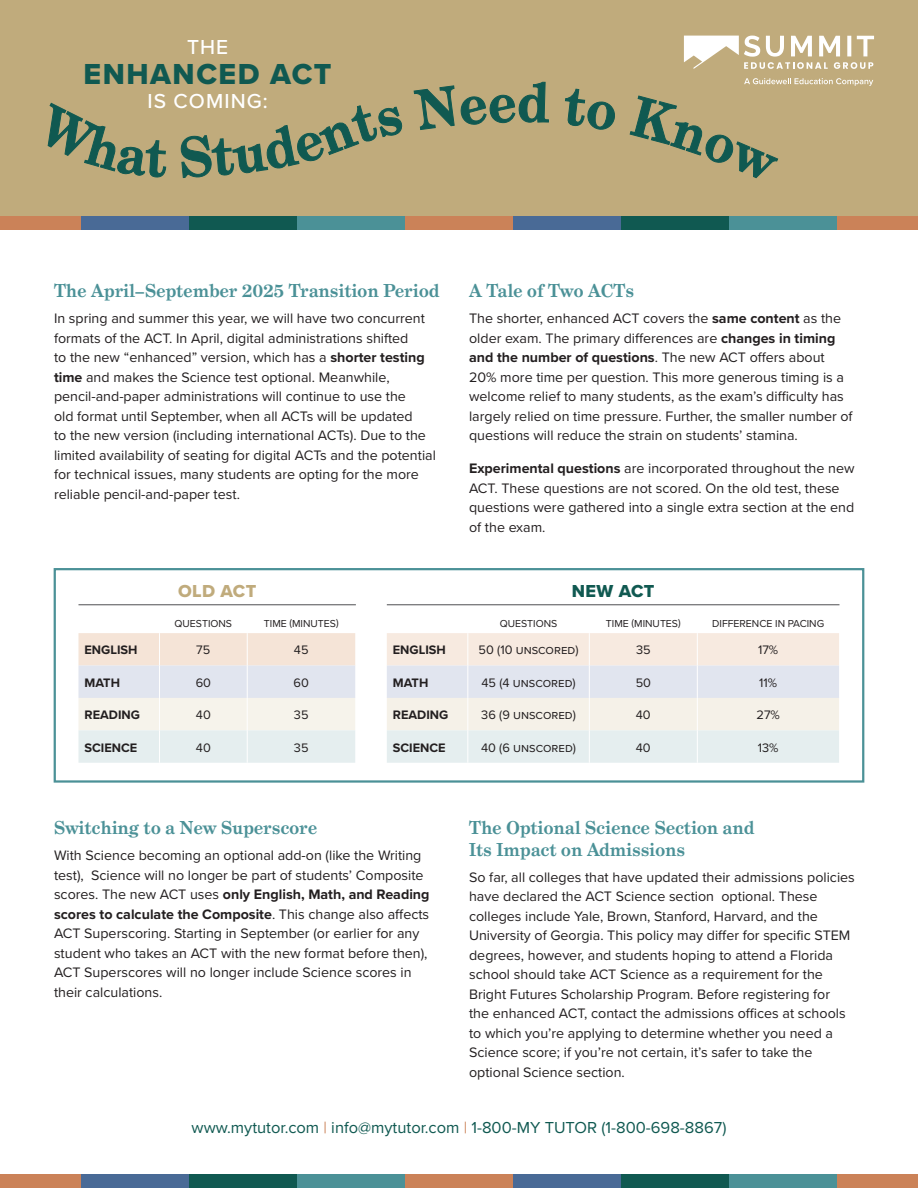
<style>
.page{position:relative;width:918px;height:1188px;background:#fff}
.page>*{position:absolute;margin:0;border:0;box-sizing:border-box;transform-origin:0 0}
.t1{font:30px "Proxima Nova Extrabld";letter-spacing:.05em;color:#105951}
.t2{font:500 21px "Proxima Nova";letter-spacing:.05em;color:#fff}
.SUBHEAD{font:700 18px/21.8px "Grad";letter-spacing:.02em;color:#4b9197}
.SUBHEAD-2{font:18px "Proxima Nova Extrabld";letter-spacing:.02em;color:#c0ab7c}
.SUBHEAD-3{font:18px "Proxima Nova Extrabld";letter-spacing:.02em;color:#105951}
.t3{font:16.5px "Proxima Nova";color:#105951}
.BODY{font:14.25px/19.5px "Proxima Nova";color:#231f20}
.BODY_first{font:14.25px/19.5px "Proxima Nova";color:#231f20}
.t4{font:12.75px "Proxima Nova";color:#231f20}
.t5{font:700 12.75px "Proxima Nova";color:#231f20}
.t6{font:10.5px "Proxima Nova";color:#231f20}
.s1{font-weight:700}
.s2{color:#cb8258}
</style>
<div class="page">
<div style="left:0;top:0;width:918px;height:216px;background:#c0ab7c"></div>
<div style="left:54px;top:568px;width:810px;height:215px;border:2px solid #4b9197"></div>
<hr style="left:78px;top:604px;width:278px;height:1px;background:#57585a">
<svg style="left:78px;top:633px;width:277px;height:130px;background:#eceae8"></svg>
<hr style="left:159px;top:633px;width:1px;height:33px;background:#fff">
<hr style="left:247px;top:633px;width:1px;height:33px;background:#fff">
<hr style="left:159px;top:666px;width:1px;height:32px;background:#fff">
<hr style="left:247px;top:666px;width:1px;height:32px;background:#fff">
<hr style="left:159px;top:698px;width:1px;height:32px;background:#fff">
<hr style="left:247px;top:698px;width:1px;height:32px;background:#fff">
<hr style="left:159px;top:730px;width:1px;height:33px;background:#fff">
<hr style="left:247px;top:730px;width:1px;height:33px;background:#fff">
<hr style="left:387px;top:604px;width:453px;height:1px;background:#57585a">
<svg style="left:387px;top:633px;width:452px;height:130px;background:#ecebe9"></svg>
<hr style="left:697px;top:633px;width:1px;height:33px;background:#fff">
<hr style="left:697px;top:666px;width:1px;height:32px;background:#fff">
<hr style="left:697px;top:698px;width:1px;height:32px;background:#fff">
<hr style="left:697px;top:730px;width:1px;height:33px;background:#fff">
<hr style="left:467px;top:633px;width:1px;height:33px;background:#fff">
<hr style="left:589px;top:633px;width:1px;height:33px;background:#fff">
<hr style="left:467px;top:666px;width:1px;height:32px;background:#fff">
<hr style="left:589px;top:666px;width:1px;height:32px;background:#fff">
<hr style="left:467px;top:698px;width:1px;height:32px;background:#fff">
<hr style="left:589px;top:698px;width:1px;height:32px;background:#fff">
<hr style="left:467px;top:730px;width:1px;height:33px;background:#fff">
<hr style="left:589px;top:730px;width:1px;height:33px;background:#fff">
<svg style="left:744px;top:78px;width:129px;height:8px"></svg>
<svg style="left:684px;top:36px;width:190px;height:33px"></svg>
<div style="left:0;top:216px;width:81px;height:14px;background:#cb8258"></div>
<div style="left:81px;top:216px;width:108px;height:14px;background:#496a96"></div>
<div style="left:189px;top:216px;width:108px;height:14px;background:#105951"></div>
<div style="left:297px;top:216px;width:108px;height:14px;background:#4b9197"></div>
<div style="left:405px;top:216px;width:108px;height:14px;background:#cb8258"></div>
<div style="left:513px;top:216px;width:108px;height:14px;background:#496a96"></div>
<div style="left:621px;top:216px;width:108px;height:14px;background:#105951"></div>
<div style="left:729px;top:216px;width:108px;height:14px;background:#4b9197"></div>
<div style="left:837px;top:216px;width:81px;height:14px;background:#cb8258"></div>
<div style="left:0;top:1174px;width:81px;height:14px;background:#cb8258"></div>
<div style="left:81px;top:1174px;width:108px;height:14px;background:#496a96"></div>
<div style="left:189px;top:1174px;width:108px;height:14px;background:#105951"></div>
<div style="left:297px;top:1174px;width:108px;height:14px;background:#4b9197"></div>
<div style="left:405px;top:1174px;width:108px;height:14px;background:#cb8258"></div>
<div style="left:513px;top:1174px;width:108px;height:14px;background:#496a96"></div>
<div style="left:621px;top:1174px;width:108px;height:14px;background:#105951"></div>
<div style="left:729px;top:1174px;width:108px;height:14px;background:#4b9197"></div>
<div style="left:837px;top:1174px;width:81px;height:14px;background:#cb8258"></div>
<p class="t2" style="left:187px;top:35px;width:43px">THE</p>
<p class="t1" style="left:84px;top:56px;width:250px">ENHANCED ACT</p>
<p class="t2" style="left:147px;top:89px;width:122px">IS COMING:</p>
<p class="SUBHEAD" style="left:54px;top:280px;width:387px">The April–September 2025 Transition Period</p>
<p class="BODY" style="left:54px;top:309px;width:383px">In spring and summer this year, we will have two concurrent formats of the ACT. In April, digital administrations shifted<br>to the new “enhanced” version, which has a <span class="s1">shorter testing time</span> and makes the Science test optional. Meanwhile, pencil-and-paper administrations will continue to use the<br>old format until September, when all ACTs will be updated<br>to the new version (including international ACTs). Due to the limited availability of seating for digital ACTs and the potential for technical issues, many students are opting for the more reliable pencil-and-paper test.</p>
<p class="SUBHEAD-2" style="left:178px;top:581px;width:80px">OLD ACT</p>
<p class="t6" style="left:175px;top:617px;width:59px">QUESTIONS</p>
<p class="t6" style="left:264px;top:617px;width:76px">TIME (MINUTES)</p>
<p class="SUBHEAD" style="left:469px;top:280px;width:166px">A Tale of Two ACTs</p>
<p class="BODY_first" style="left:469px;top:309px;width:385px">The shorter, enhanced ACT covers the <span class="s1">same content</span> as the older exam. The primary differences are <span class="s1">changes in timing and the number of questions</span>. The new ACT offers about 20% more time per question. This more generous timing is a welcome relief to many students, as the exam’s difficulty has largely relied on time pressure. Further, the smaller number of questions will reduce the strain on students’ stamina.</p>
<p class="BODY" style="left:469px;top:459px;width:387px"><span class="s1">Experimental questions</span> are incorporated throughout the new ACT. These questions are not scored. On the old test, these questions were gathered into a single extra section at the end of the exam.</p>
<p class="SUBHEAD-3" style="left:572px;top:581px;width:84px">NEW ACT</p>
<p class="t6" style="left:500px;top:617px;width:59px">QUESTIONS</p>
<p class="t6" style="left:606px;top:617px;width:76px">TIME (MINUTES)</p>
<p class="t6" style="left:712px;top:617px;width:114px">DIFFERENCE IN PACING</p>
<p class="t5" style="left:84px;top:643px;width:55px">ENGLISH</p>
<p class="t4" style="left:196px;top:643px;width:16px">75</p>
<p class="t4" style="left:294px;top:643px;width:16px">45</p>
<p class="t5" style="left:84px;top:675px;width:37px">MATH</p>
<p class="t4" style="left:196px;top:675px;width:17px">60</p>
<p class="t4" style="left:294px;top:675px;width:17px">60</p>
<p class="t5" style="left:84px;top:707px;width:57px">READING</p>
<p class="t4" style="left:196px;top:707px;width:16px">40</p>
<p class="t4" style="left:294px;top:707px;width:16px">35</p>
<p class="t5" style="left:84px;top:740px;width:54px">SCIENCE</p>
<p class="t4" style="left:196px;top:740px;width:16px">40</p>
<p class="t4" style="left:294px;top:740px;width:16px">35</p>
<p class="t5" style="left:393px;top:643px;width:55px">ENGLISH</p>
<p class="t4" style="left:479px;top:643px;width:101px">50 (10 unscored)</p>
<p class="t4" style="left:636px;top:643px;width:16px">35</p>
<p class="t4" style="left:758px;top:643px;width:22px">17%</p>
<p class="t5" style="left:393px;top:675px;width:37px">MATH</p>
<p class="t4" style="left:481px;top:675px;width:96px">45 (4 unscored)</p>
<p class="t4" style="left:636px;top:675px;width:17px">50</p>
<p class="t4" style="left:759px;top:675px;width:19px">11%</p>
<p class="t5" style="left:393px;top:707px;width:57px">READING</p>
<p class="t4" style="left:481px;top:707px;width:96px">36 (9 unscored)</p>
<p class="t4" style="left:636px;top:707px;width:16px">40</p>
<p class="t4" style="left:757px;top:707px;width:25px">27%</p>
<p class="t5" style="left:393px;top:740px;width:54px">SCIENCE</p>
<p class="t4" style="left:481px;top:740px;width:96px">40 (6 unscored)</p>
<p class="t4" style="left:636px;top:740px;width:16px">40</p>
<p class="t4" style="left:758px;top:740px;width:22px">13%</p>
<p class="SUBHEAD" style="left:54px;top:817px;width:265px">Switching to a New Superscore</p>
<p class="BODY" style="left:54px;top:846px;width:377px">With Science becoming an optional add-on (like the Writing test), Science will no longer be part of students’ Composite scores. The new ACT uses <span class="s1">only English, Math, and Reading scores to calculate the Composite</span>. This change also affects ACT Superscoring. Starting in September (or earlier for any student who takes an ACT with the new format before then), ACT Superscores will no longer include Science scores in their calculations.</p>
<p class="SUBHEAD" style="left:469px;top:817px;width:287px">The Optional Science Section and<br>Its Impact on Admissions</p>
<p class="BODY" style="left:469px;top:868px;width:387px">So far, all colleges that have updated their admissions policies have declared the ACT Science section optional. These colleges include Yale, Brown, Stanford, Harvard, and the University of Georgia. This policy may differ for specific STEM degrees, however, and students hoping to attend a Florida school should take ACT Science as a requirement for the Bright Futures Scholarship Program. Before registering for<br>the enhanced ACT, contact the admissions offices at schools to which you’re applying to determine whether you need a Science score; if you’re not certain, it’s safer to take the optional Science section.</p>
<p class="t3" style="left:192px;top:1118px;width:536px">www.mytutor.com <span class="s2">|</span> info@mytutor.com <span class="s2">|</span> 1-800-MY TUTOR (1-800-698-8867)</p>
</div>
